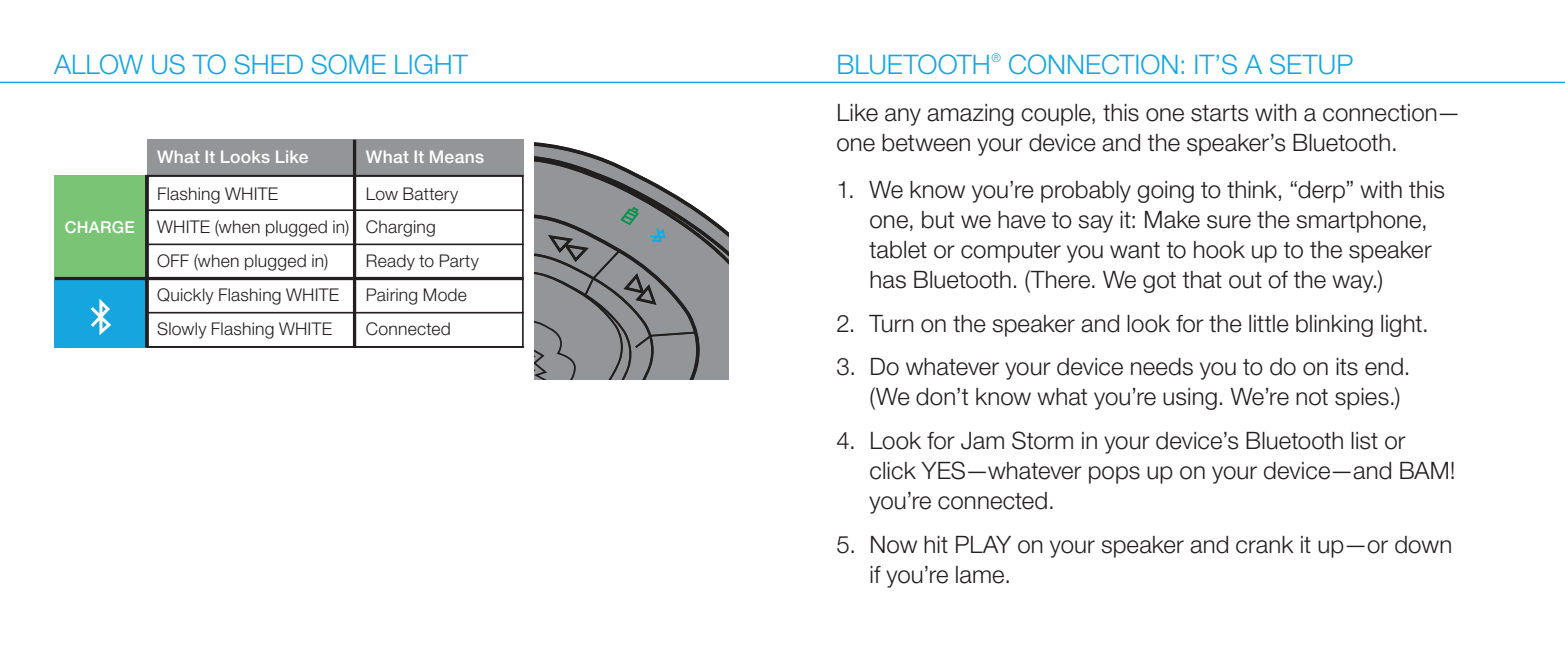
<style>
.page{position:relative;width:1565px;height:664px;background:#fff}
.page>*{position:absolute;margin:0;border:0;box-sizing:border-box;transform-origin:0 0}
.t1{font:300 27px "Helvetica Neue LT Std";color:#16a6df}
.t2{font:300 24px/30px "Helvetica Neue LT Std";letter-spacing:.005em;color:#231f20}
.t3{font:300 17.4px "Helvetica Neue LT Std";letter-spacing:.015em;color:#231f20}
.t4{font:500 17.4px "Helvetica Neue LT Std";letter-spacing:.015em;color:#fff}
.t5{font:500 16.2px "Helvetica Neue LT Std";letter-spacing:.015em;color:#fff}
.t6{font:300 12px "Helvetica Neue LT Std";color:#16a6df}
</style>
<div class="page">
<div style="left:147px;top:140px;width:377px;height:35px;background:#939598"></div>
<div style="left:54px;top:175px;width:92px;height:104px;background:#7ac475"></div>
<div style="left:54px;top:278px;width:92px;height:69px;background:#16a6df"></div>
<div style="left:147px;top:175px;width:377px;height:172px;border:2px solid #231f20"></div>
<hr style="left:55px;top:277px;width:469px;height:3px;background:#231f20">
<hr style="left:145px;top:175px;width:3px;height:172px;background:#231f20">
<hr style="left:353px;top:140px;width:3px;height:207px;background:#231f20">
<hr style="left:147px;top:209px;width:377px;height:2px;background:#231f20">
<hr style="left:147px;top:312px;width:377px;height:1px;background:#231f20">
<hr style="left:147px;top:346px;width:377px;height:1px;background:#231f20">
<hr style="left:147px;top:175px;width:377px;height:2px;background:#231f20">
<hr style="left:147px;top:243px;width:377px;height:2px;background:#231f20">
<svg style="left:91px;top:299px;width:20px;height:36px"></svg>
<hr style="left:0;top:82px;width:1565px;height:1px;background:#16a6df">
<img style="left:534px;top:142px;width:63px;height:14px">
<img style="left:534px;top:156px;width:69px;height:2px">
<img style="left:534px;top:158px;width:161px;height:49px">
<svg style="left:534px;top:207px;width:194px;height:172px;background:#85888a"></svg>
<p class="t1" style="left:54px;top:48px;width:415px">ALLOW US TO SHED SOME LIGHT</p>
<p class="t5" style="left:65px;top:218px;width:72px">CHARGE</p>
<p class="t4" style="left:157px;top:146px;width:153px">What It Looks Like</p>
<p class="t3" style="left:157px;top:182px;width:123px">Flashing WHITE</p>
<p class="t4" style="left:366px;top:146px;width:120px">What It Means</p>
<p class="t3" style="left:366px;top:182px;width:94px">Low Battery</p>
<p class="t3" style="left:157px;top:216px;width:194px">WHITE (when plugged in)</p>
<p class="t3" style="left:366px;top:216px;width:71px">Charging</p>
<p class="t3" style="left:157px;top:250px;width:173px">OFF (when plugged in)</p>
<p class="t3" style="left:366px;top:250px;width:115px">Ready to Party</p>
<p class="t3" style="left:157px;top:284px;width:184px">Quickly Flashing WHITE</p>
<p class="t3" style="left:366px;top:284px;width:103px">Pairing Mode</p>
<p class="t3" style="left:157px;top:318px;width:176px">Slowly Flashing WHITE</p>
<p class="t3" style="left:366px;top:318px;width:87px">Connected</p>
<p class="t1" style="left:836px;top:48px;width:156px">BLUETOOTH</p>
<p class="t6" style="left:991px;top:50px;width:11px">®</p>
<p class="t1" style="left:1008px;top:48px;width:347px">CONNECTION: IT’S A SETUP</p>
<p class="t2" style="left:836px;top:97px;width:626px">Like any amazing couple, this one starts with a connection— one between your device and the speaker’s Bluetooth.</p>
<p class="t2" style="left:869px;top:174px;width:577px;text-indent:-33px">1. We know you’re probably going to think, “derp” with this one, but we have to say it: Make sure the smartphone, tablet or computer you want to hook up to the speaker has Bluetooth. (There. We got that out of the way.)</p>
<p class="t2" style="left:836px;top:307px;width:594px">2. Turn on the speaker and look for the little blinking light.</p>
<p class="t2" style="left:869px;top:351px;width:542px;text-indent:-33px">3. Do whatever your device needs you to do on its end. (We don’t know what you’re using. We’re not spies.)</p>
<p class="t2" style="left:869px;top:424px;width:588px;text-indent:-33px">4. Look for Jam Storm in your device’s Bluetooth list or click YES—whatever pops up on your device—and BAM! you’re connected.</p>
<p class="t2" style="left:869px;top:528px;width:584px;text-indent:-33px">5. Now hit PLAY on your speaker and crank it up—or down if you’re lame.</p>
</div>
